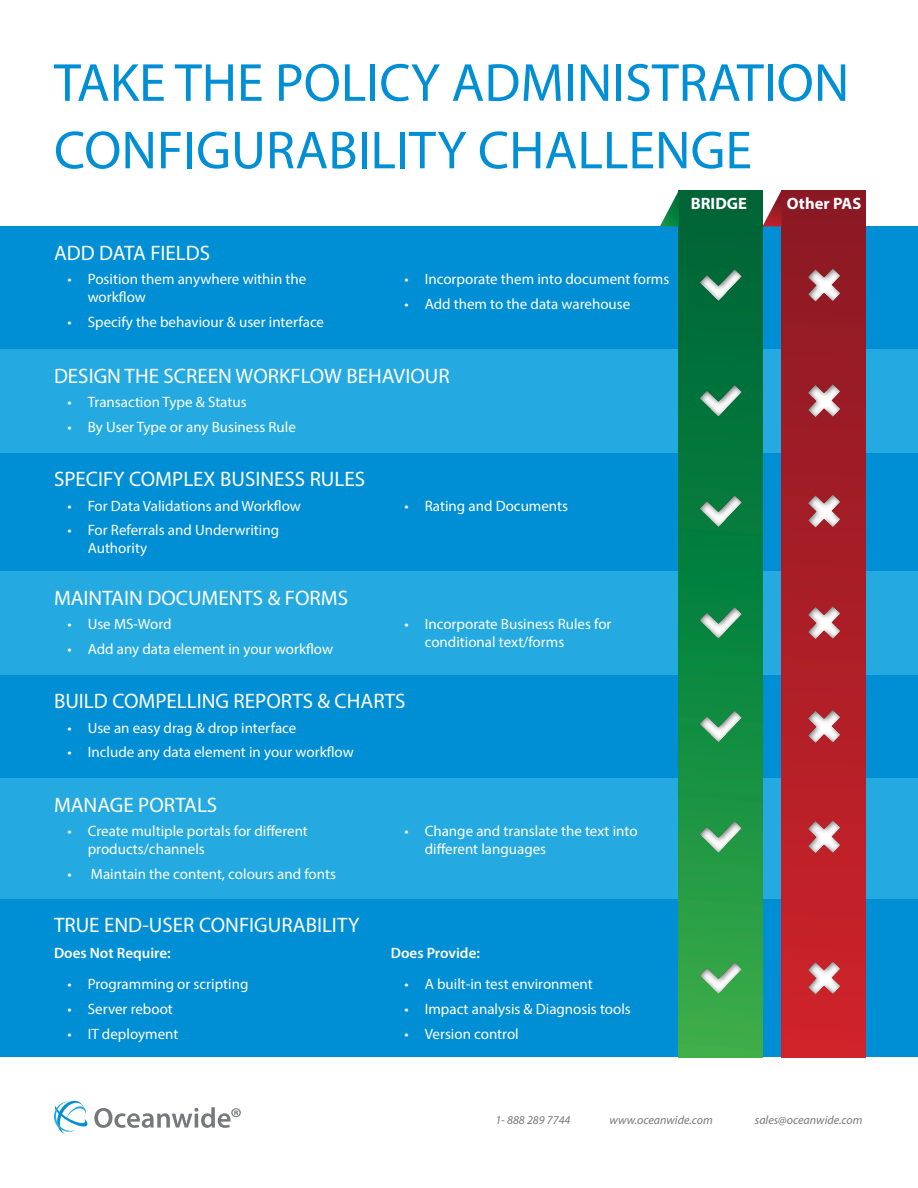
<style>
.page{position:relative;width:918px;height:1188px;background:#fff}
.page>*{position:absolute;margin:0;border:0;box-sizing:border-box;transform-origin:0 0}
.t1{font:54px "Myriad Pro";color:#008fd5}
.t2{font:21px "Myriad Pro";color:#fff}
.t3{font:700 16.5px "Myriad Pro";color:#fff}
.t4{font:15px/18px "Myriad Pro";color:#fff}
.t5{font:600 15px "Myriad Pro";color:#fff}
.body_small{font:italic 12px "Myriad Pro";color:#76787b}
</style>
<div class="page">
<div style="left:0;top:226px;width:918px;height:123px;background:#008fd5"></div>
<div style="left:0;top:899px;width:918px;height:158px;background:#008fd5"></div>
<div style="left:0;top:453px;width:918px;height:118px;background:#008fd5"></div>
<div style="left:0;top:675px;width:918px;height:103px;background:#008fd5"></div>
<div style="left:0;top:349px;width:918px;height:104px;background:#24aae1"></div>
<div style="left:0;top:571px;width:918px;height:104px;background:#24aae1"></div>
<div style="left:0;top:778px;width:918px;height:121px;background:#24aae1"></div>
<svg style="left:54px;top:1100px;width:34px;height:34px"></svg>
<svg style="left:94px;top:1107px;width:147px;height:21px"></svg>
<svg style="left:679px;top:190px;width:83px;height:867px;background:#11853f"></svg>
<div style="left:782px;top:190px;width:83px;height:867px;background:linear-gradient(to bottom,#891924,#cf232a)"></div>
<svg style="left:660px;top:190px;width:19px;height:36px"></svg>
<svg style="left:762px;top:190px;width:20px;height:36px"></svg>
<div style="left:697px;top:268px;width:46px;height:35px;background:#231f20;opacity:.75"></div>
<div style="left:697px;top:384px;width:46px;height:34px;background:#231f20;opacity:.75"></div>
<div style="left:697px;top:494px;width:46px;height:35px;background:#231f20;opacity:.75"></div>
<div style="left:697px;top:606px;width:46px;height:34px;background:#231f20;opacity:.75"></div>
<div style="left:697px;top:710px;width:46px;height:34px;background:#231f20;opacity:.75"></div>
<div style="left:697px;top:820px;width:46px;height:34px;background:#231f20;opacity:.75"></div>
<div style="left:697px;top:961px;width:46px;height:35px;background:#231f20;opacity:.75"></div>
<div style="left:806px;top:267px;width:36px;height:36px;background:#231f20;opacity:.75"></div>
<div style="left:806px;top:383px;width:36px;height:36px;background:#231f20;opacity:.75"></div>
<div style="left:806px;top:493px;width:36px;height:36px;background:#231f20;opacity:.75"></div>
<div style="left:806px;top:605px;width:36px;height:36px;background:#231f20;opacity:.75"></div>
<div style="left:806px;top:709px;width:36px;height:36px;background:#231f20;opacity:.75"></div>
<div style="left:806px;top:819px;width:36px;height:36px;background:#231f20;opacity:.75"></div>
<div style="left:806px;top:960px;width:36px;height:36px;background:#231f20;opacity:.75"></div>
<p class="t1" style="left:54px;top:49px;width:797px">TAKE THE POLICY ADMINISTRATION</p>
<p class="t1" style="left:54px;top:117px;width:699px">CONFIGURABILITY CHALLENGE</p>
<p class="t2" style="left:54px;top:240px;width:158px">ADD DATA FIELDS</p>
<p class="t4" style="left:88px;top:270px;width:220px;text-indent:-20px">• Position them anywhere within the workflow</p>
<p class="t4" style="left:68px;top:313px;width:258px">• Specify the behaviour &amp; user interface</p>
<p class="t4" style="left:404px;top:270px;width:266px">• Incorporate them into document forms</p>
<p class="t4" style="left:404px;top:295px;width:227px">• Add them to the data warehouse</p>
<p class="t2" style="left:54px;top:363px;width:397px">DESIGN THE SCREEN WORKFLOW BEHAVIOUR</p>
<p class="t4" style="left:68px;top:393px;width:181px">• Transaction Type &amp; Status</p>
<p class="t4" style="left:68px;top:417px;width:230px">• By User Type or any Business Rule</p>
<p class="t2" style="left:54px;top:466px;width:313px">SPECIFY COMPLEX BUSINESS RULES</p>
<p class="t4" style="left:68px;top:496px;width:235px">• For Data Validations and Workflow</p>
<p class="t4" style="left:88px;top:521px;width:193px;text-indent:-20px">• For Referrals and Underwriting<br>Authority</p>
<p class="t2" style="left:54px;top:585px;width:296px">MAINTAIN DOCUMENTS &amp; FORMS</p>
<p class="t4" style="left:68px;top:615px;width:106px">• Use MS-Word</p>
<p class="t4" style="left:68px;top:639px;width:267px">• Add any data element in your workflow</p>
<p class="t4" style="left:404px;top:496px;width:165px">• Rating and Documents</p>
<p class="t4" style="left:425px;top:615px;width:188px;text-indent:-20px">• Incorporate Business Rules for conditional text/forms</p>
<p class="t2" style="left:54px;top:688px;width:353px">BUILD COMPELLING REPORTS &amp; CHARTS</p>
<p class="t4" style="left:68px;top:718px;width:230px">• Use an easy drag &amp; drop interface</p>
<p class="t4" style="left:68px;top:743px;width:288px">• Include any data element in your workflow</p>
<p class="t2" style="left:54px;top:792px;width:165px">MANAGE PORTALS</p>
<p class="t4" style="left:88px;top:822px;width:222px;text-indent:-20px">• Create multiple portals for different products/channels</p>
<p class="t4" style="left:68px;top:865px;width:270px">• Maintain the content, colours and fonts</p>
<p class="t2" style="left:54px;top:912px;width:307px">TRUE END-USER CONFIGURABILITY</p>
<p class="t4" style="left:425px;top:822px;width:214px;text-indent:-20px">• Change and translate the text into different languages</p>
<p class="t5" style="left:54px;top:944px;width:118px">Does Not Require:</p>
<p class="t5" style="left:391px;top:944px;width:91px">Does Provide:</p>
<p class="t4" style="left:68px;top:975px;width:182px">• Programming or scripting</p>
<p class="t4" style="left:68px;top:1000px;width:107px">• Server reboot</p>
<p class="t4" style="left:68px;top:1024px;width:112px">• IT deployment</p>
<p class="t4" style="left:404px;top:975px;width:190px">• A built-in test environment</p>
<p class="t4" style="left:404px;top:1000px;width:228px">• Impact analysis &amp; Diagnosis tools</p>
<p class="t4" style="left:404px;top:1024px;width:116px">• Version control</p>
<p class="t3" style="left:691px;top:192px;width:58px">BRIDGE</p>
<p class="t3" style="left:787px;top:192px;width:76px">Other PAS</p>
<p class="body_small" style="left:495px;top:1113px;width:77px">1- 888 289 7744</p>
<p class="body_small" style="left:609px;top:1113px;width:105px">www.oceanwide.com</p>
<p class="body_small" style="left:755px;top:1113px;width:109px">sales@oceanwide.com</p>
</div>
